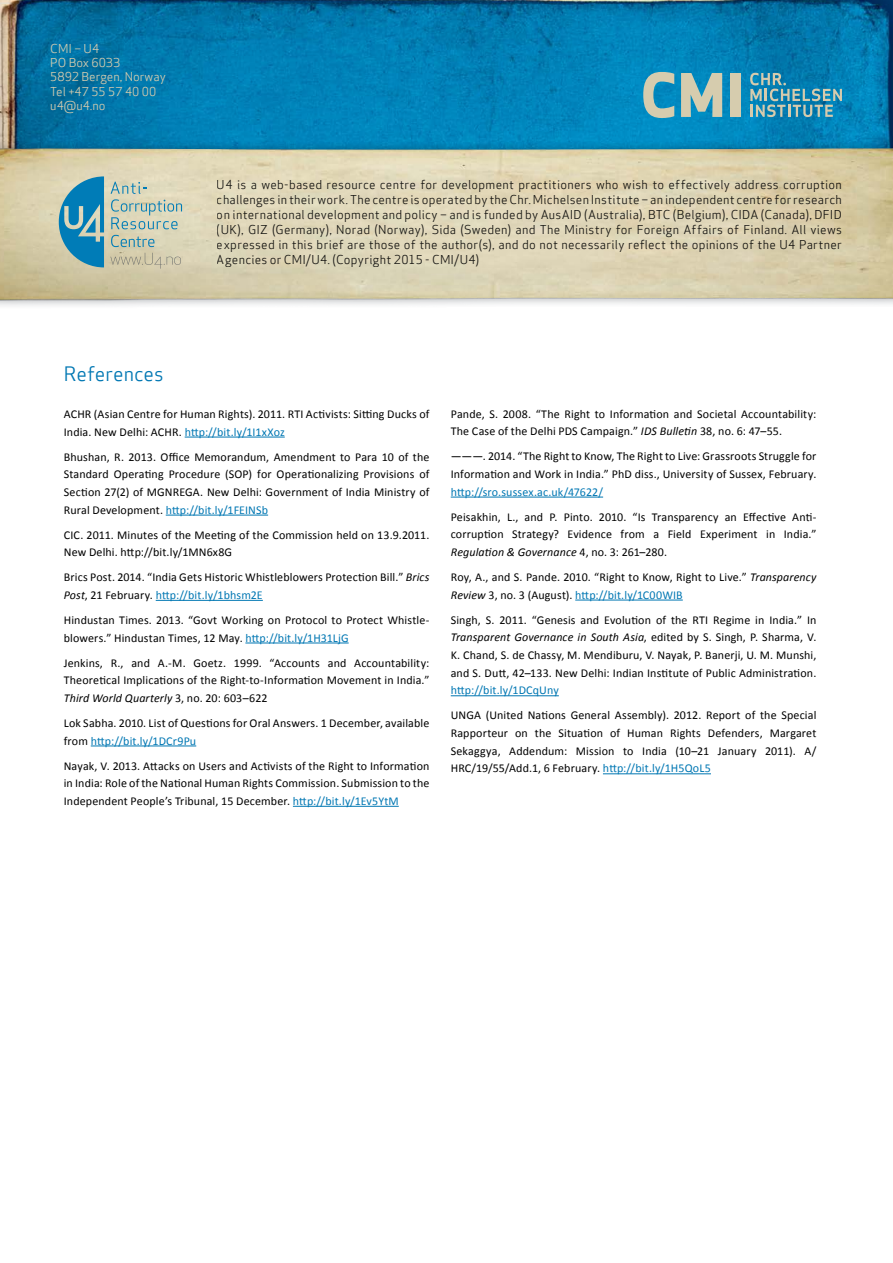
<style>
.page{position:relative;width:893px;height:1263px;background:#fff}
.page>*{position:absolute;margin:0;border:0;box-sizing:border-box;transform-origin:0 0}
.t1{font:19.5px "Apex Sans Book T";color:#0077b3}
.t2{font:12px/17.7px "Calibri";letter-spacing:.01em;color:#000}
.t3{font:12px/15px "Apex Sans Book T";letter-spacing:.02em;color:#000;text-align:justify}
.t4{font:12px/14.4px "Apex Sans Book T";color:#d6ccae}
.t5{font:12px "Calibri";letter-spacing:.01em;color:#0077b3}
.s1{color:#0077b3}
.s2{font-style:italic}
</style>
<div class="page">
<img style="left:0;top:0;width:893px;height:136px">
<img style="left:0;top:136px;width:893px;height:170px">
<img style="left:0;top:148px;width:893px;height:152px">
<svg style="left:59px;top:176px;width:45px;height:91px;background:#4b99b5"></svg>
<svg style="left:111px;top:182px;width:71px;height:47px;background:#c1cbba"></svg>
<svg style="left:111px;top:235px;width:43px;height:12px"></svg>
<svg style="left:110px;top:253px;width:71px;height:16px"></svg>
<svg style="left:750px;top:73px;width:92px;height:44px;background:#3e92b0"></svg>
<svg style="left:643px;top:72px;width:31px;height:46px"></svg>
<svg style="left:681px;top:73px;width:41px;height:44px;background:#9cbab3"></svg>
<div style="left:730px;top:73px;width:10px;height:44px;background:#d6ccae"></div>
<hr style="left:185px;top:437px;width:100px;height:1px;background:#0077b3">
<hr style="left:166px;top:515px;width:102px;height:1px;background:#0077b3">
<hr style="left:156px;top:600px;width:107px;height:1px;background:#0077b3">
<hr style="left:245px;top:643px;width:104px;height:1px;background:#0077b3">
<hr style="left:91px;top:745px;width:105px;height:1px;background:#0077b3">
<hr style="left:293px;top:806px;width:106px;height:1px;background:#0077b3">
<hr style="left:451px;top:497px;width:152px;height:1px;background:#0077b3">
<hr style="left:575px;top:600px;width:108px;height:1px;background:#0077b3">
<hr style="left:451px;top:695px;width:108px;height:1px;background:#0077b3">
<hr style="left:603px;top:773px;width:108px;height:1px;background:#0077b3">
<p class="t4" style="left:50px;top:41px;width:117px">CMI – U4<br>PO Box 6033<br>5892 Bergen, Norway<br>Tel +47 55 57 40 00 u4@u4.no</p>
<p class="t3" style="left:217px;top:177px;width:627px">U4 is a web-based resource centre for development practitioners who wish to effectively address corruption challenges in their work. The centre is operated by the Chr. Michelsen Institute – an independent centre for research on international development and policy – and is funded by AusAID (Australia), BTC (Belgium), CIDA (Canada), DFID (UK), GIZ (Germany), Norad (Norway), Sida (Sweden) and The Ministry for Foreign Affairs of Finland. All views expressed in this brief are those of the author(s), and do not necessarily reflect the opinions of the U4 Partner Agencies or CMI/U4. (Copyright 2015 - CMI/U4)</p>
<h1 class="t1" style="left:64px;top:362px;width:101px">References</h1>
<p class="t2" style="left:64px;top:405px;width:367px">ACHR (Asian Centre for Human Rights). 2011. RTI Activists: Sitting Ducks of<br>India. New Delhi: ACHR. <span class="s1">http://bit.ly/1I1xXoz</span></p>
<p class="t2" style="left:64px;top:448px;width:367px;text-align:justify">Bhushan, R. 2013. Office Memorandum, Amendment to Para 10 of the Standard Operating Procedure (SOP) for Operationalizing Provisions of Section 27(2) of MGNREGA. New Delhi: Government of India Ministry of Rural Development. <span class="s1">http://bit.ly/1FEINSb</span></p>
<p class="t2" style="left:64px;top:526px;width:367px">CIC. 2011. Minutes of the Meeting of the Commission held on 13.9.2011.<br>New Delhi. http://bit.ly/1MN6x8G</p>
<p class="t2" style="left:64px;top:568px;width:367px">Brics Post. 2014. “India Gets Historic Whistleblowers Protection Bill.” <span class="s2">Brics<br>Post</span>, 21 February. <span class="s1">http://bit.ly/1bhsm2E</span></p>
<p class="t2" style="left:64px;top:611px;width:367px">Hindustan Times. 2013. “Govt Working on Protocol to Protect Whistle&shy;blowers.” Hindustan Times, 12 May. <span class="s1">http://bit.ly/1H31LjG</span></p>
<p class="t2" style="left:64px;top:654px;width:367px;text-align:justify">Jenkins, R., and A.-M. Goetz. 1999. “Accounts and Accountability:<br>Theoretical Implications of the Right-to-Information Movement in India.” <span class="s2">Third World Quarterly</span> 3, no. 20: 603–622</p>
<p class="t2" style="left:64px;top:714px;width:367px">Lok Sabha. 2010. List of Questions for Oral Answers. 1 December, available from <span class="s1">http://bit.ly/1DCr9Pu</span></p>
<p class="t2" style="left:64px;top:757px;width:367px;text-align:justify">Nayak, V. 2013. Attacks on Users and Activists of the Right to Information in India: Role of the National Human Rights Commission. Submission to the Independent People’s Tribunal, 15 December. <span class="s1">http://bit.ly/1Ev5YtM</span></p>
<p class="t2" style="left:451px;top:405px;width:367px">Pande, S. 2008. “The Right to Information and Societal Accountability:<br>The Case of the Delhi PDS Campaign.” <span class="s2">IDS Bulletin</span> 38, no. 6: 47–55.</p>
<p class="t2" style="left:451px;top:447px;width:367px">———. 2014. “The Right to Know, The Right to Live: Grassroots Struggle for<br>Information and Work in India.” PhD diss., University of Sussex, February.</p>
<p class="t5" style="left:451px;top:484px;width:154px">http://sro.sussex.ac.uk/47622/</p>
<p class="t2" style="left:451px;top:508px;width:367px;text-align:justify">Peisakhin, L., and P. Pinto. 2010. “Is Transparency an Effective Anti&shy;corruption Strategy? Evidence from a Field Experiment in India.” <span class="s2">Regulation &amp; Governance</span> 4, no. 3: 261–280.</p>
<p class="t2" style="left:451px;top:568px;width:367px">Roy, A., and S. Pande. 2010. “Right to Know, Right to Live.” <span class="s2">Transparency<br>Review</span> 3, no. 3 (August). <span class="s1">http://bit.ly/1C00WIB</span></p>
<p class="t2" style="left:451px;top:611px;width:367px;text-align:justify">Singh, S. 2011. “Genesis and Evolution of the RTI Regime in India.” In <span class="s2">Transparent Governance in South Asia</span>, edited by S. Singh, P. Sharma, V.<br>K. Chand, S. de Chassy, M. Mendiburu, V. Nayak, P. Banerji, U. M. Munshi, and S. Dutt, 42–133. New Delhi: Indian Institute of Public Administration.</p>
<p class="t5" style="left:451px;top:683px;width:110px">http://bit.ly/1DCqUny</p>
<p class="t2" style="left:451px;top:706px;width:367px;text-align:justify">UNGA (United Nations General Assembly). 2012. Report of the Special Rapporteur on the Situation of Human Rights Defenders, Margaret Sekaggya, Addendum: Mission to India (10–21 January 2011). A/ HRC/19/55/Add.1, 6 February. <span class="s1">http://bit.ly/1H5QoL5</span></p>
</div>
